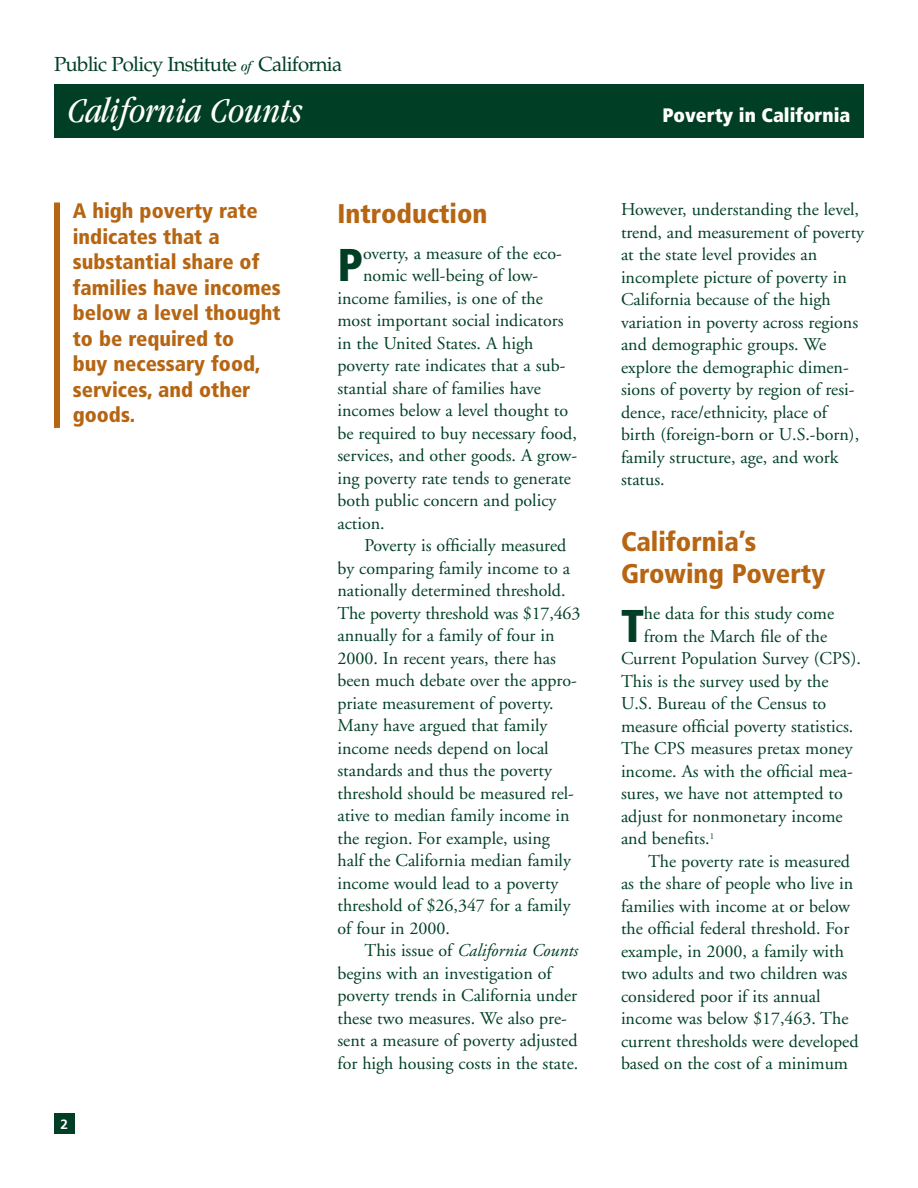
<style>
.page{position:relative;width:918px;height:1188px;background:#fff}
.page>*{position:absolute;margin:0;border:0;box-sizing:border-box;transform-origin:0 0}
.t1{font:900 condensed 45.9px "Frutiger";color:#003f25}
.t2{font:italic condensed 36px "Garamond";color:#fff}
.t3{font:900 condensed 27px/32.4px "Frutiger";color:#b66512}
.t4{font:900 condensed 21px/25.5px "Frutiger";color:#b66512}
.t5{font:20.4px "Palatino";letter-spacing:-.035em;color:#003f25}
.t6{font:900 condensed 19.5px "Frutiger";color:#fff}
.t7{font:18px/22.5px "Adobe Garamond";color:#003f25}
.t8{font:italic 18px "Adobe Garamond";color:#003f25}
.t9{font:700 13.5px "Frutiger";color:#fff}
.s1{font-family:"Garamond";font-style:italic;font-stretch:condensed;font-size:14.4px}
.s2{font-style:normal}
</style>
<div class="page">
<div style="left:54px;top:84px;width:810px;height:54px;background:#003f25"></div>
<div style="left:54px;top:1114px;width:20px;height:20px;background:#003f25"></div>
<div style="left:54px;top:202px;width:6px;height:226px;background:#b66512"></div>
<p class="t5" style="left:54px;top:56px;width:290px">Public Policy Institute <span class="s1">of</span> California</p>
<h2 class="t2" style="left:68px;top:96px;width:236px">California Counts</h2>
<p class="t6" style="left:663px;top:107px;width:189px">Poverty in California</p>
<p class="t4" style="left:73px;top:200px;width:210px">A high poverty rate indicates that a substantial share of families have incomes below a level thought to be required to<br>buy necessary food, services, and other goods.</p>
<p class="t7" style="left:621px;top:200px;width:244px">However, understanding the level, trend, and measurement of poverty at the state level provides an incomplete picture of poverty in<br>California because of the high variation in poverty across regions and demographic groups. We explore the demographic dimen&shy;sions of poverty by region of resi&shy;dence, race/ethnicity, place of birth (foreign-born or U.S.-born), family structure, age, and work status.</p>
<h3 class="t3" style="left:338px;top:199px;width:152px">Introduction</h3>
<h1 class="t1" style="left:338px;top:247px;width:27px">P</h1>
<p class="t7" style="left:363px;top:243px;width:200px">overty, a measure of the eco-</p>
<p class="t7" style="left:363px;top:266px;width:177px">nomic well-being of low-</p>
<p class="t7" style="left:337px;top:288px;width:207px">income families, is one of the</p>
<p class="t7" style="left:337px;top:311px;width:228px">most important social indicators</p>
<p class="t7" style="left:337px;top:333px;width:197px">in the United States. A high</p>
<p class="t7" style="left:337px;top:356px;width:229px">poverty rate indicates that a sub-</p>
<p class="t7" style="left:337px;top:378px;width:205px">stantial share of families have</p>
<p class="t7" style="left:337px;top:401px;width:232px">incomes below a level thought to</p>
<p class="t7" style="left:337px;top:423px;width:241px">be required to buy necessary food,</p>
<p class="t7" style="left:337px;top:446px;width:241px">services, and other goods. A grow-</p>
<p class="t7" style="left:337px;top:468px;width:235px">ing poverty rate tends to generate</p>
<p class="t7" style="left:337px;top:491px;width:220px">both public concern and policy</p>
<p class="t7" style="left:337px;top:513px;width:49px">action.</p>
<p class="t7" style="left:364px;top:536px;width:203px">Poverty is officially measured</p>
<p class="t7" style="left:337px;top:558px;width:234px">by comparing family income to a</p>
<p class="t7" style="left:337px;top:581px;width:230px">nationally determined threshold.</p>
<p class="t7" style="left:337px;top:603px;width:244px">The poverty threshold was $17,463</p>
<p class="t7" style="left:337px;top:626px;width:219px">annually for a family of four in</p>
<p class="t7" style="left:337px;top:648px;width:220px">2000. In recent years, there has</p>
<p class="t7" style="left:337px;top:671px;width:241px">been much debate over the appro-</p>
<p class="t7" style="left:337px;top:693px;width:218px">priate measurement of poverty.</p>
<p class="t7" style="left:337px;top:716px;width:211px">Many have argued that family</p>
<p class="t7" style="left:337px;top:738px;width:213px">income needs depend on local</p>
<p class="t7" style="left:337px;top:761px;width:216px">standards and thus the poverty</p>
<p class="t7" style="left:337px;top:783px;width:238px">threshold should be measured rel-</p>
<p class="t7" style="left:337px;top:806px;width:234px">ative to median family income in</p>
<p class="t7" style="left:337px;top:828px;width:214px">the region. For example, using</p>
<p class="t7" style="left:337px;top:851px;width:235px">half the California median family</p>
<p class="t7" style="left:337px;top:873px;width:222px">income would lead to a poverty</p>
<p class="t7" style="left:337px;top:896px;width:235px">threshold of $26,347 for a family</p>
<p class="t7" style="left:337px;top:918px;width:114px">of four in 2000.</p>
<p class="t8" style="left:364px;top:943px;width:215px"><span class="s2">This issue of</span> California Counts</p>
<p class="t7" style="left:337px;top:963px;width:216px">begins with an investigation of</p>
<p class="t7" style="left:337px;top:986px;width:241px">poverty trends in California under</p>
<p class="t7" style="left:337px;top:1008px;width:231px">these two measures. We also pre-</p>
<p class="t7" style="left:337px;top:1031px;width:242px">sent a measure of poverty adjusted</p>
<p class="t7" style="left:337px;top:1053px;width:242px">for high housing costs in the state.</p>
<h3 class="t3" style="left:621px;top:528px;width:206px">California’s<br>Growing Poverty</h3>
<h1 class="t1" style="left:621px;top:608px;width:24px">T</h1>
<p class="t7" style="left:644px;top:604px;width:192px">he data for this study come</p>
<p class="t7" style="left:644px;top:627px;width:185px">from the March file of the</p>
<p class="t7" style="left:621px;top:649px;width:241px">Current Population Survey (CPS).</p>
<p class="t7" style="left:621px;top:672px;width:209px">This is the survey used by the</p>
<p class="t7" style="left:621px;top:694px;width:207px">U.S. Bureau of the Census to</p>
<p class="t7" style="left:621px;top:717px;width:234px">measure official poverty statistics.</p>
<p class="t7" style="left:621px;top:739px;width:233px">The CPS measures pretax money</p>
<p class="t7" style="left:621px;top:762px;width:234px">income. As with the official mea-</p>
<p class="t7" style="left:621px;top:784px;width:223px">sures, we have not attempted to</p>
<p class="t7" style="left:621px;top:807px;width:223px">adjust for nonmonetary income</p>
<p class="t7" style="left:621px;top:829px;width:95px">and benefits.<sup>1</sup></p>
<p class="t7" style="left:648px;top:852px;width:203px">The poverty rate is measured</p>
<p class="t7" style="left:621px;top:874px;width:234px">as the share of people who live in</p>
<p class="t7" style="left:621px;top:897px;width:231px">families with income at or below</p>
<p class="t7" style="left:621px;top:919px;width:230px">the official federal threshold. For</p>
<p class="t7" style="left:621px;top:942px;width:225px">example, in 2000, a family with</p>
<p class="t7" style="left:621px;top:964px;width:228px">two adults and two children was</p>
<p class="t7" style="left:621px;top:987px;width:201px">considered poor if its annual</p>
<p class="t7" style="left:621px;top:1009px;width:229px">income was below $17,463. The</p>
<p class="t7" style="left:621px;top:1032px;width:239px">current thresholds were developed</p>
<p class="t7" style="left:621px;top:1054px;width:229px">based on the cost of a minimum</p>
<p class="t9" style="left:60px;top:1119px;width:9px">2</p>
</div>
